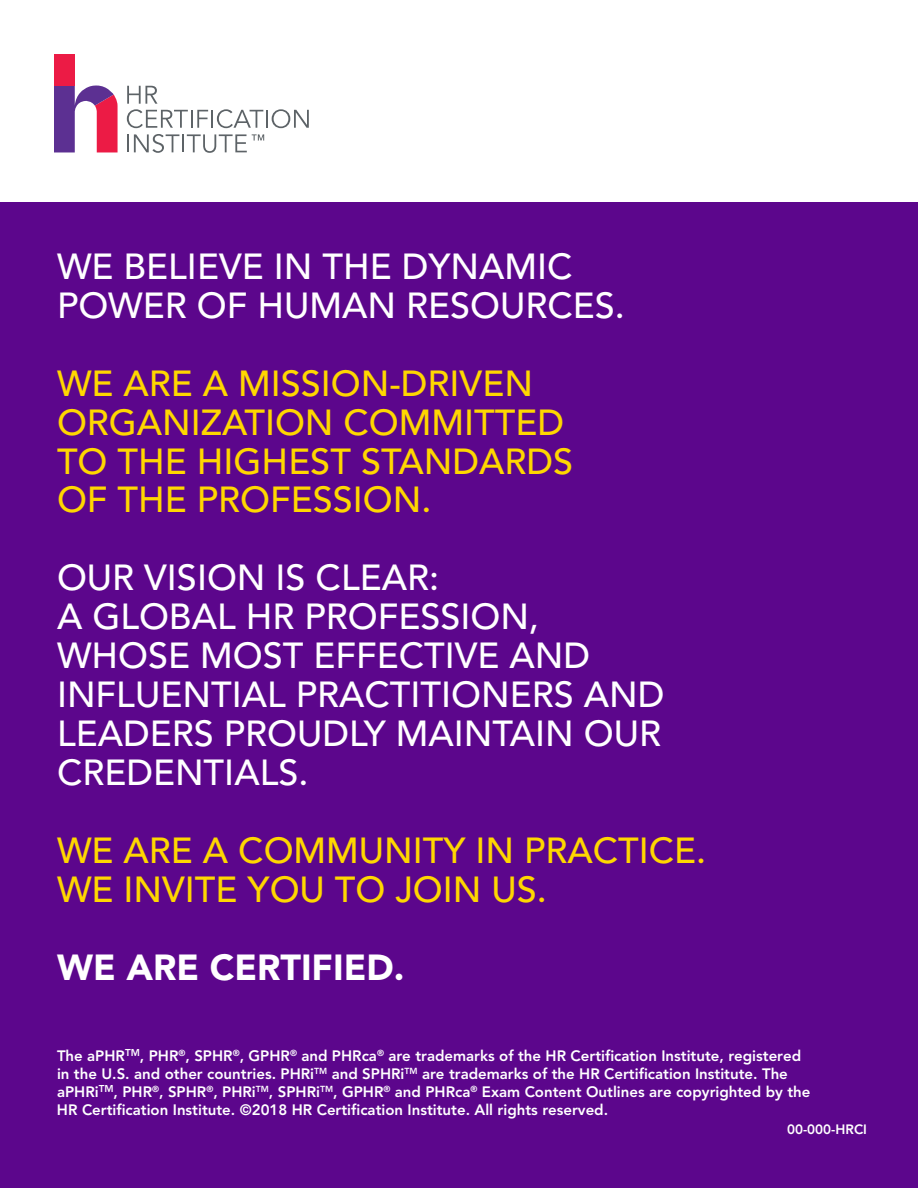
<style>
.page{position:relative;width:918px;height:1188px;background:#fff}
.page>*{position:absolute;margin:0;border:0;box-sizing:border-box;transform-origin:0 0}
.t1{font:500 36px/39px "Avenir LT Std";color:#fff}
.t2{font:500 36px/38.8px "Avenir LT Std";color:#ffd700}
.t3{font:900 36px "Avenir LT Std";color:#fff}
.t4{font:800 15px/18px "Avenir LT Std";color:#fff}
.t5{font:800 13.5px "Avenir LT Std";color:#fff}
</style>
<div class="page">
<div style="left:0;top:202px;width:918px;height:986px;background:#5c068c"></div>
<svg style="left:54px;top:85px;width:64px;height:67px"></svg>
<div style="left:54px;top:54px;width:21px;height:32px;background:#ec1b45"></div>
<svg style="left:127px;top:86px;width:182px;height:42px"></svg>
<svg style="left:127px;top:134px;width:137px;height:19px"></svg>
<p class="t1" style="left:57px;top:248px;width:569px">WE BELIEVE IN THE DYNAMIC<br>POWER OF HUMAN RESOURCES.</p>
<p class="t2" style="left:57px;top:365px;width:518px">WE ARE A MISSION-DRIVEN<br>ORGANIZATION COMMITTED<br>TO THE HIGHEST STANDARDS<br>OF THE PROFESSION.</p>
<p class="t1" style="left:57px;top:559px;width:609px">OUR VISION IS CLEAR:<br>A GLOBAL HR PROFESSION,<br>WHOSE MOST EFFECTIVE AND<br>INFLUENTIAL PRACTITIONERS AND<br>LEADERS PROUDLY MAINTAIN OUR<br>CREDENTIALS.</p>
<p class="t2" style="left:57px;top:832px;width:651px">WE ARE A COMMUNITY IN PRACTICE.<br>WE INVITE YOU TO JOIN US.</p>
<p class="t3" style="left:57px;top:946px;width:349px">WE ARE CERTIFIED.</p>
<p class="t4" style="left:57px;top:1047px;width:755px">The aPHR<sup>TM</sup>, PHR<sup>®</sup>, SPHR<sup>®</sup>, GPHR<sup>®</sup> and PHRca<sup>®</sup> are trademarks of the HR Certification Institute, registered in the U.S. and other countries. PHRi<sup>TM</sup> and SPHRi<sup>TM</sup> are trademarks of the HR Certification Institute. The aPHRi<sup>TM</sup>, PHR<sup>®</sup>, SPHR<sup>®</sup>, PHRi<sup>TM</sup>, SPHRi<sup>TM</sup>, GPHR<sup>®</sup> and PHRca<sup>®</sup> Exam Content Outlines are copyrighted by the HR Certification Institute. ©2018 HR Certification Institute. All rights reserved.</p>
<p class="t5" style="left:787px;top:1121px;width:81px">00-000-HRCI</p>
</div>
